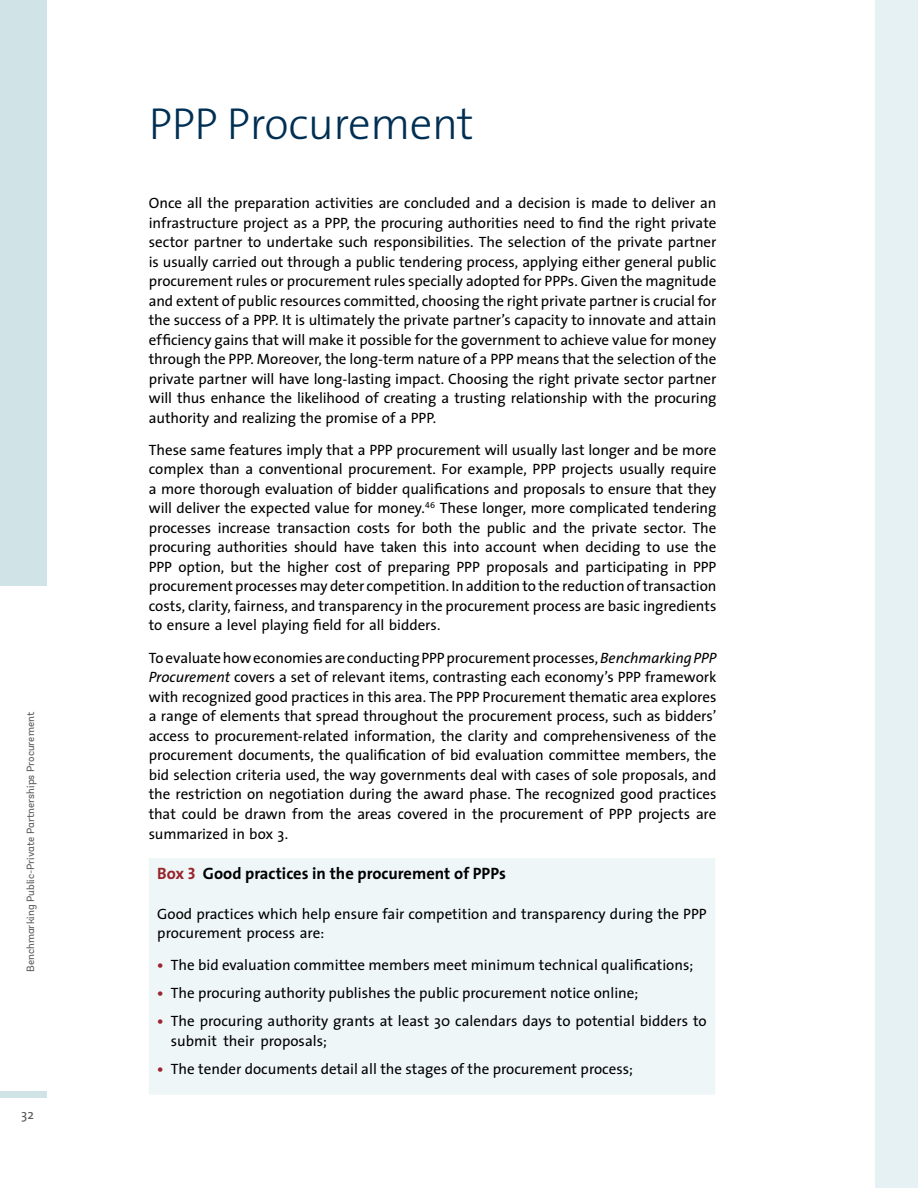
<style>
.page{position:relative;width:918px;height:1188px;background:#fff}
.page>*{position:absolute;margin:0;border:0;box-sizing:border-box;transform-origin:0 0}
.t1{font:300 45px "The Sans";letter-spacing:-.01em;color:#002f54}
.t2{font:700 16.5px "The Sans";color:#000}
.t3{font:15px/19.5px "The Sans";color:#000;text-align:justify}
.t4{font:13.5px "The Sans";color:#58595b}
.t5{font:10.5px "Andes";color:#58595b}
.s1{font-style:italic}
.s2{color:#98252b}
.s3{font-family:"The Sans Bold Caps";font-weight:400;color:#98252b}
.s4{font-weight:700;color:#98252b}
</style>
<div class="page">
<div style="left:875px;top:0;width:43px;height:1188px;background:#e6f1f3"></div>
<div style="left:0;top:580px;width:47px;height:6px;background:#d0e4e8"></div>
<div style="left:0;top:1091px;width:47px;height:7px;background:#d0e4e8"></div>
<div style="left:149px;top:858px;width:566px;height:237px;background:#eef6f7"></div>
<div style="left:0;top:0;width:47px;height:580px;background:#d0e4e8"></div>
<p class="t5" style="left:24px;top:972px;width:261px;rotate:-90deg">Benchmarking Public-Private Partnerships Procurement</p>
<p class="t4" style="left:21px;top:1103px;width:14px">32</p>
<h1 class="t1" style="left:149px;top:87px;width:326px">PPP Procurement</h1>
<p class="t3" style="left:149px;top:193px;width:569px">Once all the preparation activities are concluded and a decision is made to deliver an infrastructure project as a PPP, the procuring authorities need to find the right private sector partner to undertake such responsibilities. The selection of the private partner is usually carried out through a public tendering process, applying either general public procurement rules or procurement rules specially adopted for PPPs. Given the magnitude and extent of public resources committed, choosing the right private partner is crucial for the success of a PPP. It is ultimately the private partner’s capacity to innovate and attain efficiency gains that will make it possible for the government to achieve value for money through the PPP. Moreover, the long-term nature of a PPP means that the selection of the private partner will have long-lasting impact. Choosing the right private sector partner will thus enhance the likelihood of creating a trusting relationship with the procuring authority and realizing the promise of a PPP.</p>
<p class="t3" style="left:149px;top:440px;width:569px">These same features imply that a PPP procurement will usually last longer and be more complex than a conventional procurement. For example, PPP projects usually require a more thorough evaluation of bidder qualifications and proposals to ensure that they will deliver the expected value for money.<sup>46</sup> These longer, more complicated tendering processes increase transaction costs for both the public and the private sector. The procuring authorities should have taken this into account when deciding to use the PPP option, but the higher cost of preparing PPP proposals and participating in PPP procurement processes may deter competition. In addition to the reduction of transaction costs, clarity, fairness, and transparency in the procurement process are basic ingredients to ensure a level playing field for all bidders.</p>
<p class="t3" style="left:149px;top:647px;width:569px">To evaluate how economies are conducting PPP procurement processes, <span class="s1">Benchmarking PPP Procurement</span> covers a set of relevant items, contrasting each economy’s PPP framework with recognized good practices in this area. The PPP Procurement thematic area explores a range of elements that spread throughout the procurement process, such as bidders’ access to procurement-related information, the clarity and comprehensiveness of the procurement documents, the qualification of bid evaluation committee members, the bid selection criteria used, the way governments deal with cases of sole proposals, and the restriction on negotiation during the award phase. The recognized good practices that could be drawn from the areas covered in the procurement of PPP projects are summarized in box 3.</p>
<p class="t2" style="left:157px;top:859px;width:350px"><span class="s2">Box</span> <span class="s3">3</span> Good practices in the procurement of PPPs</p>
<p class="t3" style="left:157px;top:903px;width:551px">Good practices which help ensure fair competition and transparency during the PPP procurement process are:</p>
<p class="t3" style="left:157px;top:955px;width:537px"><span class="s4">•</span> The bid evaluation committee members meet minimum technical qualifications;</p>
<p class="t3" style="left:157px;top:983px;width:483px"><span class="s4">•</span> The procuring authority publishes the public procurement notice online;</p>
<p class="t3" style="left:171px;top:1011px;width:537px;text-indent:-14px"><span class="s4">•</span> The procuring authority grants at least 30 calendars days to potential bidders to submit their proposals;</p>
<p class="t3" style="left:157px;top:1059px;width:477px"><span class="s4">•</span> The tender documents detail all the stages of the procurement process;</p>
</div>
